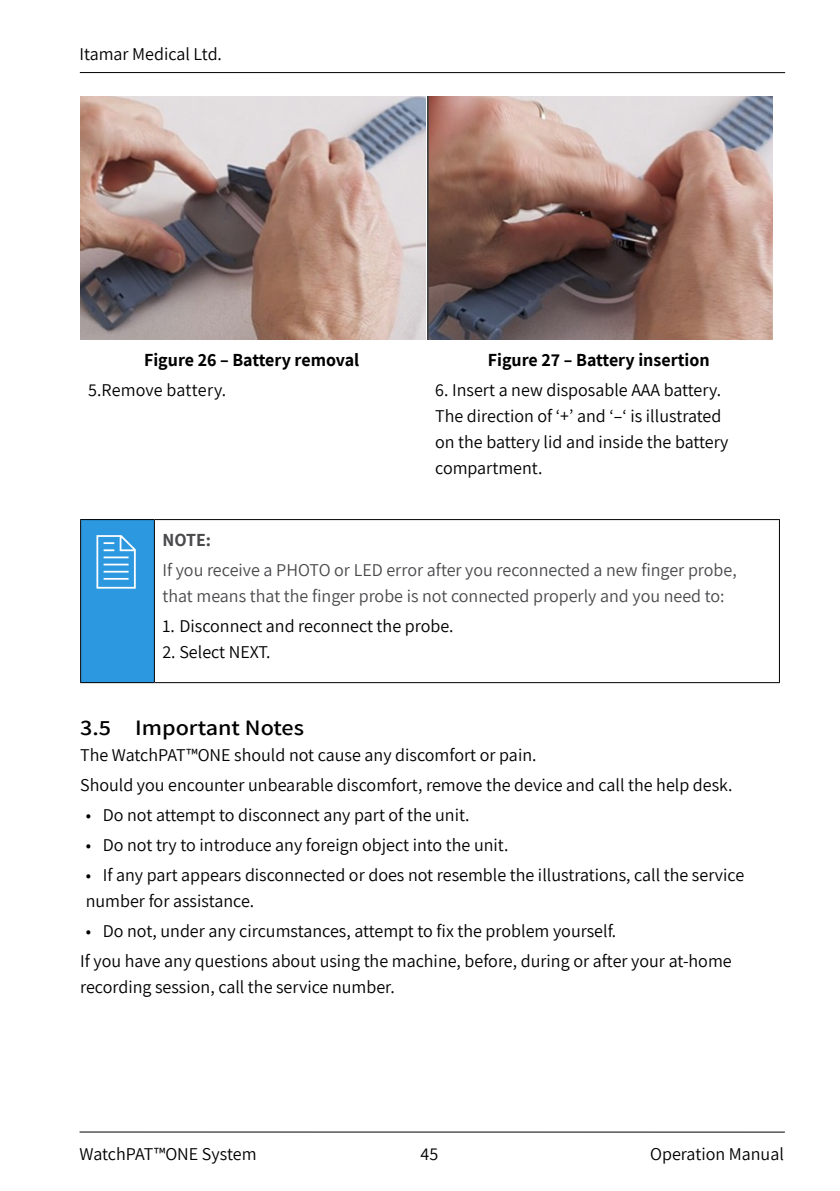
<style>
.page{position:relative;width:840px;height:1191px;background:#fff}
.page>*{position:absolute;margin:0;border:0;box-sizing:border-box;transform-origin:0 0}
.t1{font:600 22px "Assistant";color:#000;scale:1.1 1}
.t2{font:18px/26px "Assistant";color:#000}
.t3{font:18px/26px "Assistant";color:#4a4a4d}
.t4{font:700 18px "Assistant";color:#000}
.t5{font:700 18px "Assistant";color:#4a4a4d}
</style>
<div class="page">
<hr style="left:79px;top:1131px;width:705px;height:1px;background:#000">
<hr style="left:80px;top:72px;width:704px;height:1px;background:#000">
<img style="left:80px;top:96px;width:345px;height:243px">
<img style="left:427px;top:96px;width:344px;height:243px">
<div style="left:81px;top:519px;width:73px;height:163px;background:#2c98e0"></div>
<hr style="left:80px;top:519px;width:74px;height:1px;background:#000">
<hr style="left:80px;top:520px;width:1px;height:162px;background:#000">
<hr style="left:154px;top:519px;width:625px;height:1px;background:#000">
<hr style="left:154px;top:520px;width:1px;height:162px;background:#000">
<hr style="left:778px;top:520px;width:1px;height:162px;background:#000">
<hr style="left:80px;top:682px;width:74px;height:1px;background:#000">
<hr style="left:154px;top:682px;width:625px;height:1px;background:#000">
<p class="t2" style="left:79px;top:40px;width:144px">Itamar Medical Ltd.</p>
<p class="t4" style="left:144px;top:347px;width:217px">Figure 26 – Battery removal</p>
<p class="t2" style="left:88px;top:376px;width:139px">5.Remove battery.</p>
<p class="t4" style="left:487px;top:347px;width:223px">Figure 27 – Battery insertion</p>
<p class="t2" style="left:435px;top:376px;width:295px">6. Insert a new disposable AAA battery.<br>The direction of ‘+’ and ‘–‘ is illustrated on the battery lid and inside the battery compartment.</p>
<p class="t5" style="left:162px;top:527px;width:50px">NOTE:</p>
<p class="t3" style="left:162px;top:556px;width:575px">If you receive a PHOTO or LED error after you reconnected a new finger probe, that means that the finger probe is not connected properly and you need to:</p>
<p class="t2" style="left:162px;top:612px;width:292px">1. Disconnect and reconnect the probe.</p>
<p class="t2" style="left:162px;top:638px;width:110px">2. Select NEXT.</p>
<p class="t1" style="left:80px;top:713px;width:205px">3.5 Important Notes</p>
<p class="t2" style="left:80px;top:739px;width:653px;line-height:30px">The WatchPAT™ONE should not cause any discomfort or pain.<br>Should you encounter unbearable discomfort, remove the device and call the help desk.</p>
<p class="t2" style="left:86px;top:801px;width:385px">• Do not attempt to disconnect any part of the unit.</p>
<p class="t2" style="left:86px;top:831px;width:424px">• Do not try to introduce any foreign object into the unit.</p>
<p class="t2" style="left:86px;top:861px;width:659px">• If any part appears disconnected or does not resemble the illustrations, call the service number for assistance.</p>
<p class="t2" style="left:80px;top:915px;width:652px;line-height:30px;text-indent:6px">• Do not, under any circumstances, attempt to fix the problem yourself.<br>If you have any questions about using the machine, before, during or after your at-home</p>
<p class="t2" style="left:80px;top:973px;width:316px">recording session, call the service number.</p>
<p class="t2" style="left:79px;top:1140px;width:178px">WatchPAT™ONE System</p>
<p class="t2" style="left:420px;top:1140px;width:19px">45</p>
<p class="t2" style="left:649px;top:1140px;width:135px">Operation Manual</p>
</div>
